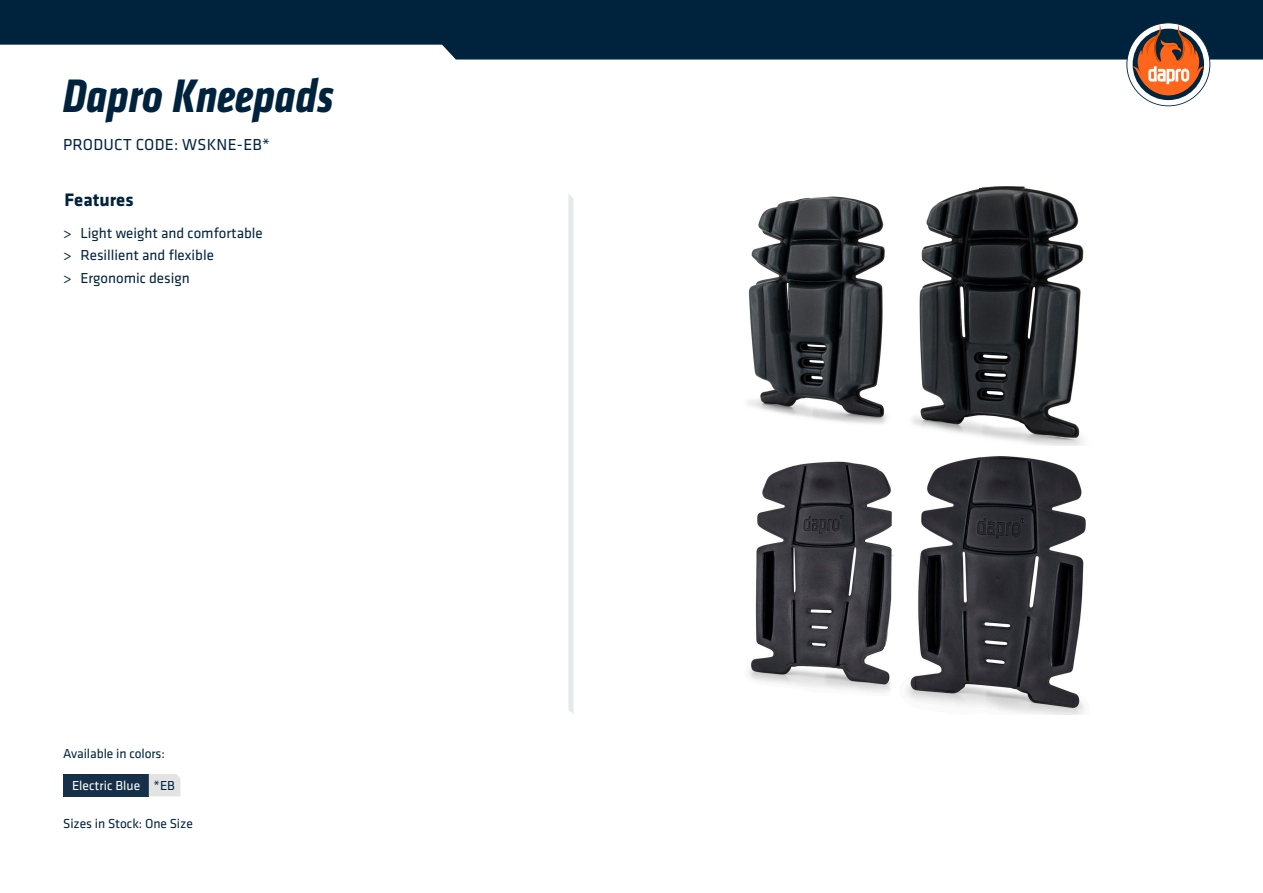
<style>
.page{position:relative;width:1263px;height:893px;background:#fff}
.page>*{position:absolute;margin:0;border:0;box-sizing:border-box;transform-origin:0 0}
.t1{font:italic 700 48.75px "Klavika Condensed";letter-spacing:.01em;color:#00233d}
.t2{font:700 18.75px "Klavika";color:#00233d}
.t3{font:16.5px "Klavika";letter-spacing:.015em;color:#00233d}
.t4{font:15px/22.4px "Klavika";color:#00233d}
.t5{font:13.5px "Klavika";letter-spacing:-.005em;color:#00233d}
.t6{font:13.5px "Klavika";color:#fff}
.s1{color:#00233d}
.s2{color:#00263e}
</style>
<div class="page">
<svg style="left:568px;top:194px;width:6px;height:520px"></svg>
<svg style="left:0;top:0;width:1263px;height:60px;background:#193850"></svg>
<svg style="left:1126px;top:22px;width:84px;height:84px"></svg>
<img style="left:748px;top:186px;width:338px;height:528px">
<div style="left:63px;top:774px;width:86px;height:22px;background:#173049"></div>
<svg style="left:149px;top:774px;width:31px;height:22px"></svg>
<h1 class="t1" style="left:63px;top:64px;width:271px">Dapro Kneepads</h1>
<p class="t3" style="left:63px;top:135px;width:208px">PRODUCT CODE: WSKNE-EB*</p>
<p class="t2" style="left:65px;top:190px;width:70px">Features</p>
<p class="t4" style="left:63px;top:222px;width:201px">&gt; Light weight and comfortable &gt; Resillient and flexible<br>&gt; Ergonomic design</p>
<p class="t5" style="left:63px;top:746px;width:103px">Available in colors:</p>
<p class="t6" style="left:72px;top:778px;width:105px">Electric Blue <span class="s1">*EB</span></p>
<p class="t5" style="left:63px;top:816px;width:131px">Sizes in Stock<span class="s2">: One Size</span></p>
</div>
